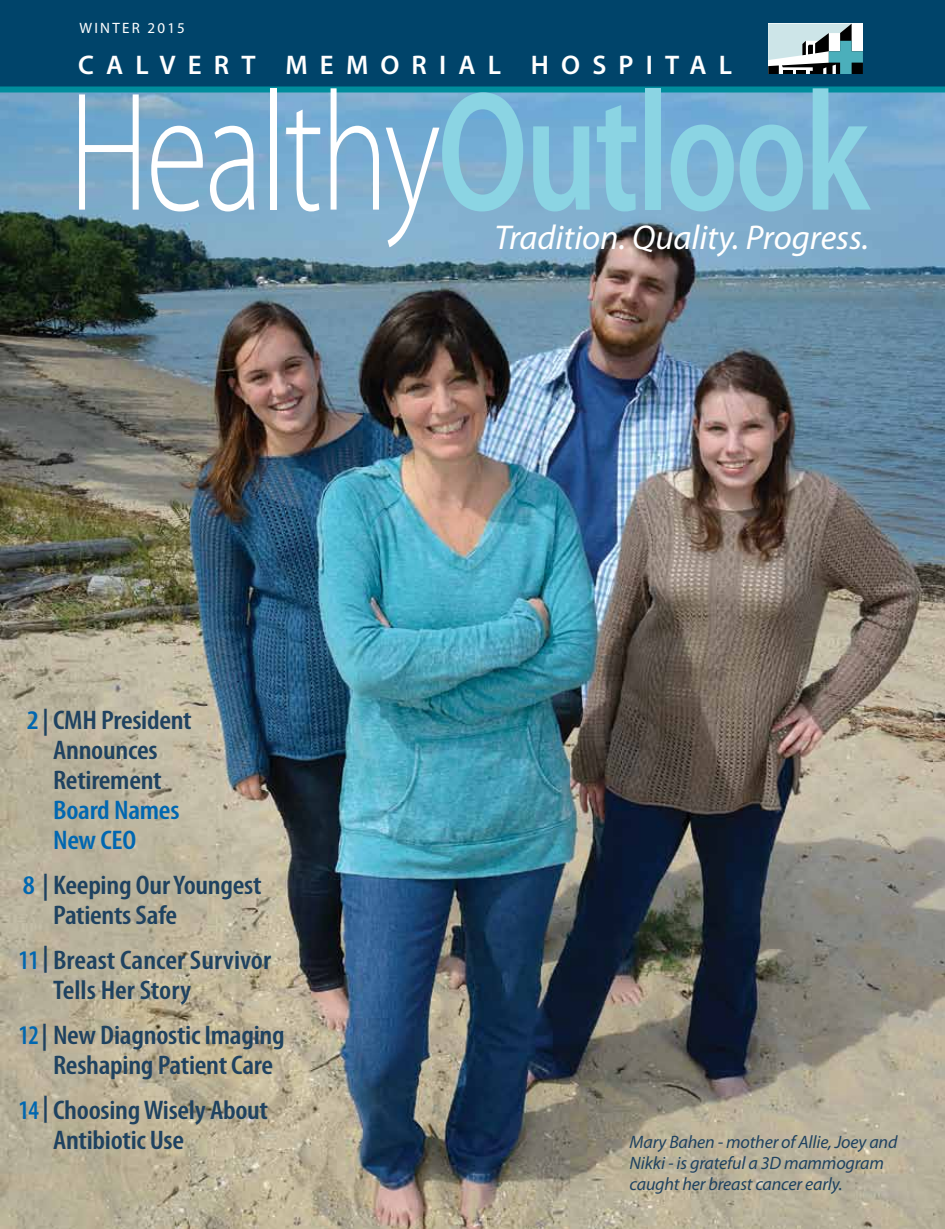
<style>
.page{position:relative;width:945px;height:1229px;background:#fff}
.page>*{position:absolute;margin:0;border:0;box-sizing:border-box;transform-origin:0 0}
.t1{font:300 170.7px "Myriad Pro";letter-spacing:-.025em;color:#fff;scale:.75 1}
.t2{font:italic 34.5px "Myriad Pro";color:#fff}
.t3{font:600 condensed 27px/30px "Myriad Pro";letter-spacing:-.01em;color:#1f4260;scale:1.1 1}
.t4{font:600 27px "Myriad Pro";letter-spacing:.45em;color:#fff}
.t5{font:600 condensed 27px/30px "Myriad Pro";letter-spacing:-.01em;color:#0067b1;scale:1.1 1}
.t6{font:italic 18px/21px "Myriad Pro";letter-spacing:-.01em;color:#1f4260}
.t7{font:15px "Myriad";letter-spacing:.15em;color:#fff}
.s1{font-weight:600;color:#8bd4e3}
.s2{color:#0067b1}
</style>
<div class="page">
<img style="left:0;top:92px;width:945px;height:1136px">
<div style="left:0;top:0;width:945px;height:92px;background:#00446a"></div>
<div style="left:0;top:86px;width:945px;height:6px;background:#008d9d"></div>
<svg style="left:768px;top:24px;width:95px;height:50px;background:#9ab0b3"></svg>
<p class="t7" style="left:80px;top:21px;width:107px">WINTER 2015</p>
<p class="t4" style="left:78px;top:48px;width:656px">CALVERT MEMORIAL HOSPITAL</p>
<h1 class="t1" style="left:69px;top:50px;width:1069px">Healthy<span class="s1">Outlook</span></h1>
<p class="t2" style="left:494px;top:216px;width:376px">Tradition. Quality. Progress.</p>
<p class="t3" style="left:27px;top:704px;width:151px;text-align:center"><span class="s2">2</span> | CMH President<br>Announces<br>Retirement</p>
<p class="t5" style="left:53px;top:794px;width:116px">Board Names<br>New CEO</p>
<p class="t3" style="left:53px;top:869px;width:191px;text-indent:-30px"><span class="s2">8</span> | Keeping Our Youngest<br>Patients Safe</p>
<p class="t3" style="left:53px;top:944px;width:200px;text-indent:-34px"><span class="s2">11</span> | Breast Cancer Survivor<br>Tells Her Story</p>
<p class="t3" style="left:53px;top:1019px;width:212px;text-indent:-34px"><span class="s2">12</span> | New Diagnostic Imaging<br>Reshaping Patient Care</p>
<p class="t3" style="left:53px;top:1094px;width:197px;text-indent:-34px"><span class="s2">14</span> |Choosing Wisely About<br>Antibiotic Use</p>
<p class="t6" style="left:630px;top:1131px;width:269px">Mary Bahen - mother of Allie, Joey and<br>Nikki - is grateful a 3D mammogram caught her breast cancer early.</p>
</div>
